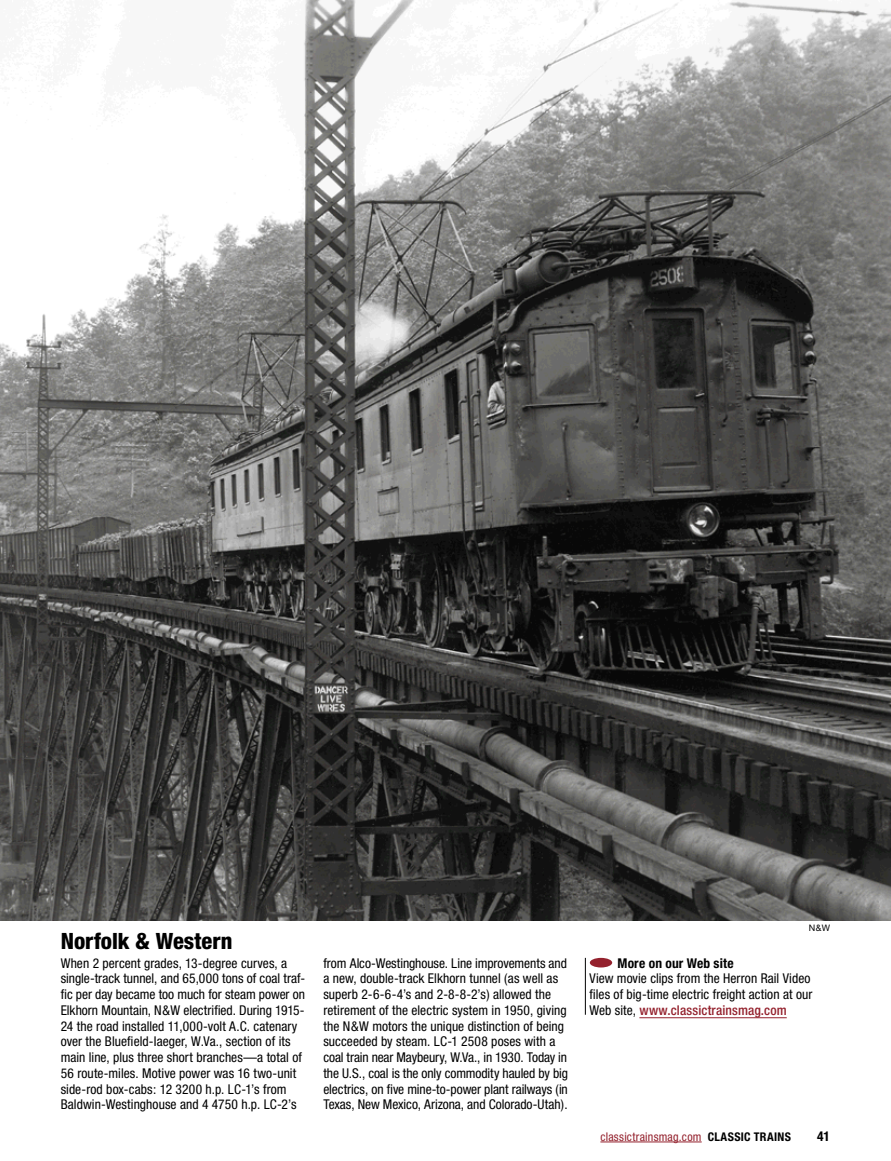
<style>
.page{position:relative;width:891px;height:1161px;background:#fff}
.page>*{position:absolute;margin:0;border:0;box-sizing:border-box;transform-origin:0 0}
.t1{font:800 condensed 22.5px "Helvetica Neue";color:#000}
.Caption_light{font:condensed 13.5px/15.8px "Helvetica Neue";color:#000}
.t2{font:700 condensed 13.5px "Helvetica Neue";letter-spacing:.01em;color:#000}
.t3{font:condensed 12px "Helvetica Neue";letter-spacing:.02em;color:#94212d}
.Photo_Credit{font:9px "Helvetica Neue";color:#000}
.s1{font-weight:500;color:#94212d}
.s2{font-weight:700;color:#000}
</style>
<div class="page">
<hr style="left:600px;top:1142px;width:102px;height:1px;background:#94212d">
<img style="left:0;top:0;width:891px;height:920px">
<hr style="left:585px;top:958px;width:1px;height:57px;background:#000">
<div style="left:590px;top:958px;width:22px;height:10px;background:#94212d;border-radius:50%"></div>
<hr style="left:639px;top:1017px;width:148px;height:1px;background:#94212d">
<p class="t1" style="left:61px;top:927px;width:173px">Norfolk &amp; Western</p>
<p class="Caption_light" style="left:61px;top:955px;width:246px">When 2 percent grades, 13-degree curves, a single-track tunnel, and 65,000 tons of coal traf&shy;fic per day became too much for steam power on Elkhorn Mountain, N&amp;W electrified. During 1915- 24 the road installed 11,000-volt A.C. catenary over the Bluefield-Iaeger, W.Va., section of its main line, plus three short branches—a total of 56 route-miles. Motive power was 16 two-unit side-rod box-cabs: 12 3200 h.p. LC-1’s from Baldwin-Westinghouse and 4 4750 h.p. LC-2’s</p>
<p class="Caption_light" style="left:323px;top:955px;width:246px">from Alco-Westinghouse. Line improvements and a new, double-track Elkhorn tunnel (as well as superb 2-6-6-4’s and 2-8-8-2’s) allowed the retirement of the electric system in 1950, giving the N&amp;W motors the unique distinction of being succeeded by steam. LC-1 2508 poses with a coal train near Maybeury, W.Va., in 1930. Today in the U.S., coal is the only commodity hauled by big electrics, on five mine-to-power plant railways (in Texas, New Mexico, Arizona, and Colorado-Utah).</p>
<p class="Photo_Credit" style="left:809px;top:922px;width:23px">N&amp;W</p>
<p class="t2" style="left:618px;top:955px;width:118px">More on our Web site</p>
<p class="Caption_light" style="left:589px;top:971px;width:224px">View movie clips from the Herron Rail Video files of big-time electric freight action at our<br>Web site, <span class="s1">www.classictrainsmag.com</span></p>
<p class="t3" style="left:600px;top:1130px;width:192px">classictrainsmag.com <span class="s2">CLASSIC TRAINS</span></p>
<p class="t2" style="left:817px;top:1128px;width:14px">41</p>
</div>
